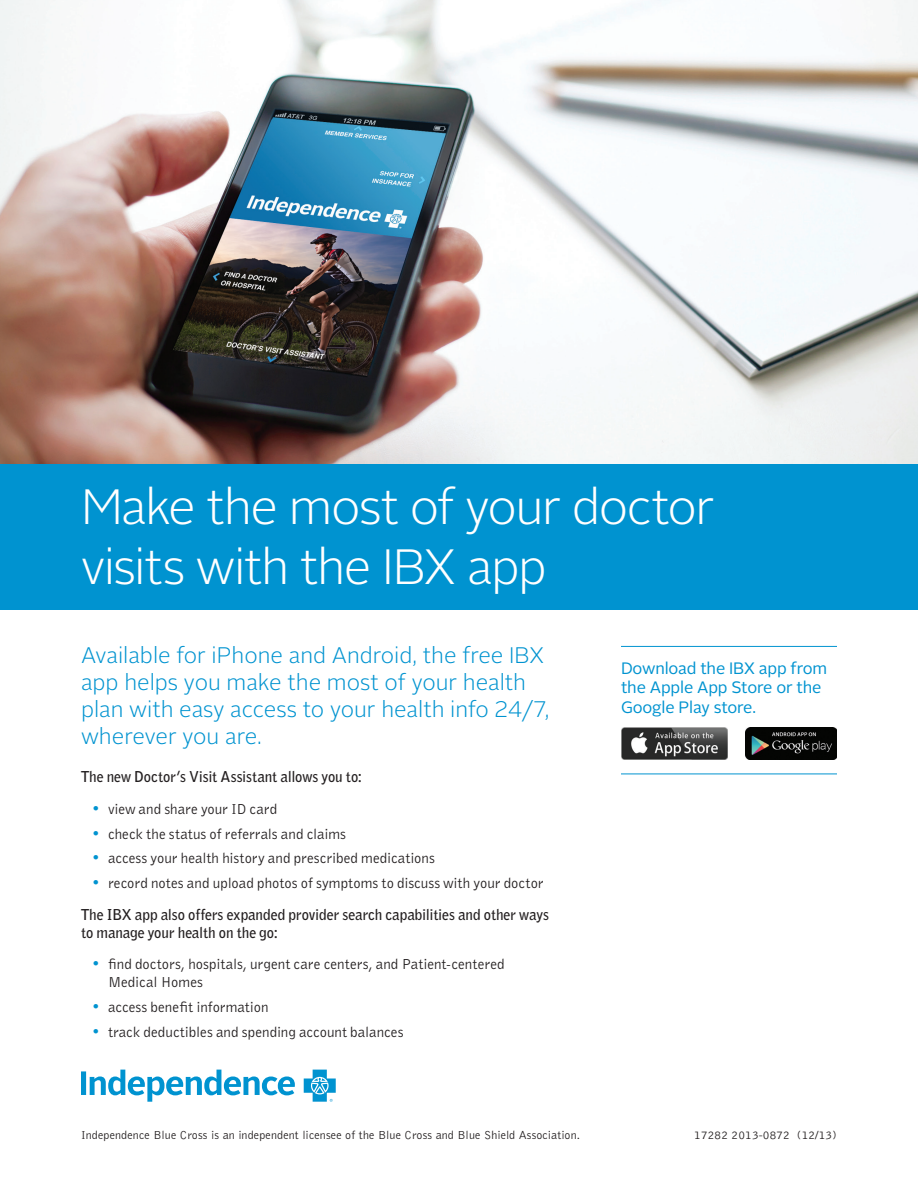
<style>
.page{position:relative;width:918px;height:1188px;background:#fff}
.page>*{position:absolute;margin:0;border:0;box-sizing:border-box;transform-origin:0 0}
.t1{font:300 49.5px/59.4px "Alright Sans";letter-spacing:-.03em;color:#fff}
.Subhead{font:300 22.5px/27px "Alright Sans";color:#0093d0}
.Callout_Header{font:16.5px/19.5px "Alright Sans";letter-spacing:-.01em;color:#0093d0}
.t2{font:15px/18px "Bell Gothic";color:#231f20}
.Bullets{font:700 15px/18px "Bell Gothic";letter-spacing:-.005em;color:#231f20}
.Body{font:700 15px "Bell Gothic";letter-spacing:-.005em;color:#231f20}
.Disclaimer{font:300 12px "Bell Gothic Std";letter-spacing:.01em;color:#231f20}
.s1{font-family:"Bell Gothic Std";font-weight:300;font-size:16.5px;color:#0093d0}
</style>
<div class="page">
<img style="left:0;top:0;width:918px;height:464px">
<div style="left:0;top:464px;width:918px;height:145px;background:#0093d0"></div>
<svg style="left:81px;top:1070px;width:255px;height:32px"></svg>
<hr style="left:621px;top:646px;width:216px;height:1px;background:#0093d0">
<hr style="left:621px;top:774px;width:216px;height:1px;background:#0093d0">
<img style="left:621px;top:728px;width:107px;height:31px">
<img style="left:746px;top:728px;width:91px;height:31px">
<p class="t1" style="left:81px;top:478px;width:635px">Make the most of your doctor visits with the IBX app</p>
<p class="Subhead" style="left:81px;top:642px;width:470px">Available for iPhone and Android, the free IBX app helps you make the most of your health plan with easy access to your health info 24/7, wherever you are.</p>
<p class="Body" style="left:81px;top:767px;width:283px">The new Doctor’s Visit Assistant allows you to:</p>
<p class="t2" style="left:92px;top:800px;width:187px"><span class="s1">•</span> view and share your ID card</p>
<p class="t2" style="left:92px;top:824px;width:256px"><span class="s1">•</span> check the status of referrals and claims</p>
<p class="t2" style="left:92px;top:849px;width:345px"><span class="s1">•</span> access your health history and prescribed medications</p>
<p class="t2" style="left:92px;top:874px;width:453px"><span class="s1">•</span> record notes and upload photos of symptoms to discuss with your doctor</p>
<p class="Bullets" style="left:81px;top:905px;width:470px">The IBX app also offers expanded provider search capabilities and other ways to manage your health on the go:</p>
<p class="t2" style="left:108px;top:955px;width:398px;text-indent:-16px"><span class="s1">•</span> find doctors, hospitals, urgent care centers, and Patient-centered<br>Medical Homes</p>
<p class="t2" style="left:92px;top:998px;width:178px"><span class="s1">•</span> access benefit information</p>
<p class="t2" style="left:92px;top:1022px;width:313px"><span class="s1">•</span> track deductibles and spending account balances</p>
<p class="Callout_Header" style="left:621px;top:659px;width:208px">Download the IBX app from the Apple App Store or the<br>Google Play store.</p>
<p class="Disclaimer" style="left:81px;top:1129px;width:501px">Independence Blue Cross is an independent licensee of the Blue Cross and Blue Shield Association.</p>
<p class="Disclaimer" style="left:694px;top:1129px;width:144px">17282 2013-0872 (12/13)</p>
</div>
